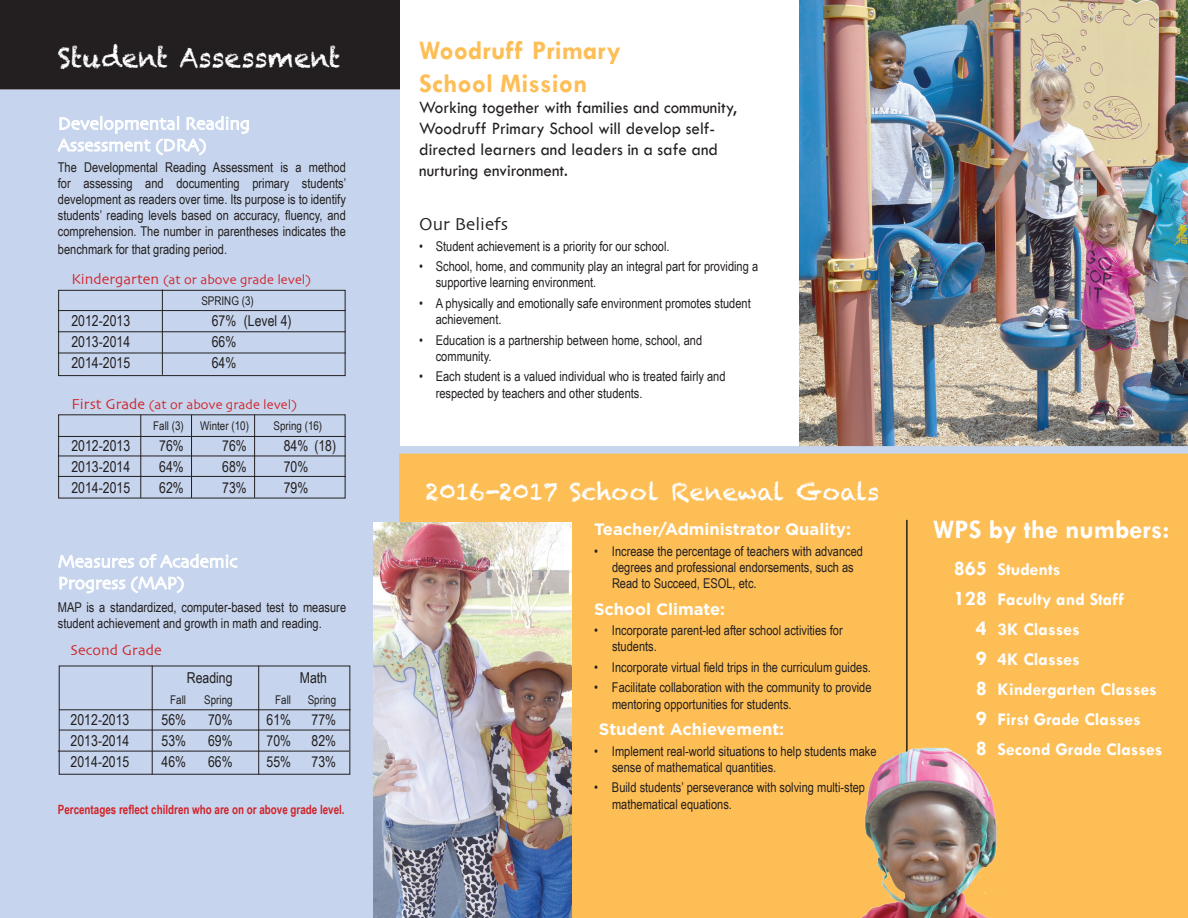
<style>
.page{position:relative;width:1188px;height:918px;background:#fff}
.page>*{position:absolute;margin:0;border:0;box-sizing:border-box;transform-origin:0 0}
.Subhead{font:700 27px/32.4px "Tw Cen";color:#fdbe56}
.Special{font:27px "Chalkduster";color:#fff;scale:.96 1}
.Subhead_2{font:700 27px "Tw Cen";color:#fff}
.Special-2{font:24px "Chalkduster";color:#fff}
.t1{font:18px/21px "Tw Cen";color:#231f20;scale:.95 1}
.Subhead_2-2{font:700 18px "Tw Cen";color:#fff}
.Subhead-2{font:18px "Skia";color:#231f20}
.Recognition_head{font:700 16.5px "Gotham";color:#fff}
.t2{font:15px "Arial Narrow";color:#231f20}
.Subhead_2-3{font:15px "Skia";color:#d1232a}
.Body{font:13.5px/16.2px "Arial Narrow";color:#231f20}
.Body_bullet{font:13.5px/16.2px "Arial Narrow";color:#231f20}
.Subhead_2-4{font:13.5px "Skia";color:#d1232a}
.Body-2{font:700 12.75px "Arial Narrow";color:#d1232a;scale:.94 1}
.t3{font:12px "Arial Narrow";color:#231f20}
.s1{font-size:15px}
.s2{font-size:21px}
</style>
<div class="page">
<div style="left:0;top:89px;width:400px;height:829px;background:#c6d5ed"></div>
<div style="left:0;top:0;width:400px;height:89px;background:#231f20"></div>
<div style="left:400px;top:450px;width:788px;height:468px;background:#fdbe56"></div>
<svg style="left:57px;top:116px;width:192px;height:47px;background:#d0dcf0"></svg>
<div style="left:58px;top:290px;width:288px;height:86px;border:1px solid #231f20"></div>
<hr style="left:58px;top:310px;width:288px;height:1px;background:#231f20">
<hr style="left:58px;top:331px;width:288px;height:1px;background:#231f20">
<hr style="left:58px;top:353px;width:288px;height:1px;background:#231f20">
<hr style="left:162px;top:289px;width:1px;height:86px;background:#231f20">
<hr style="left:58px;top:456px;width:288px;height:1px;background:#231f20">
<hr style="left:58px;top:476px;width:288px;height:1px;background:#231f20">
<hr style="left:254px;top:414px;width:1px;height:84px;background:#231f20">
<hr style="left:191px;top:415px;width:1px;height:83px;background:#231f20">
<hr style="left:140px;top:415px;width:1px;height:83px;background:#231f20">
<svg style="left:58px;top:540px;width:180px;height:60px;background:#cddaef"></svg>
<div style="left:59px;top:666px;width:291px;height:109px;border:1px solid #231f20"></div>
<hr style="left:59px;top:709px;width:292px;height:1px;background:#231f20">
<hr style="left:59px;top:730px;width:291px;height:1px;background:#231f20">
<hr style="left:58px;top:751px;width:291px;height:1px;background:#231f20">
<hr style="left:258px;top:666px;width:1px;height:109px;background:#231f20">
<hr style="left:152px;top:666px;width:1px;height:109px;background:#231f20">
<hr style="left:58px;top:436px;width:288px;height:1px;background:#231f20">
<hr style="left:906px;top:520px;width:2px;height:366px;background:#231f20">
<img style="left:374px;top:522px;width:198px;height:396px">
<img style="left:860px;top:735px;width:137px;height:183px">
<img style="left:799px;top:0;width:389px;height:446px">
<div style="left:374px;top:446px;width:814px;height:8px;background:#c6d5ed"></div>
<p class="Special" style="left:58px;top:42px;width:296px">Student Assessment</p>
<p class="Body" style="left:58px;top:158px;width:290px;text-align:justify">The Developmental Reading Assessment is a method for assessing and documenting primary students’ development as readers over time. Its purpose is to identify students’ reading levels based on accuracy, fluency, and comprehension. The number in parentheses indicates the</p>
<p class="Body" style="left:58px;top:241px;width:171px">benchmark for that grading period.</p>
<p class="Subhead_2-4" style="left:71px;top:271px;width:241px"><span class="s1">Kindergarten</span> (at or above grade level)</p>
<p class="t3" style="left:201px;top:291px;width:54px">SPRING (3)</p>
<p class="t2" style="left:71px;top:309px;width:60px">2012-2013</p>
<p class="t2" style="left:212px;top:309px;width:81px">67% (Level 4)</p>
<p class="t2" style="left:71px;top:330px;width:60px">2013-2014</p>
<p class="t2" style="left:212px;top:330px;width:26px">66%</p>
<p class="t2" style="left:71px;top:351px;width:60px">2014-2015</p>
<p class="t2" style="left:212px;top:351px;width:26px">64%</p>
<p class="Subhead_2-4" style="left:71px;top:396px;width:227px"><span class="s1">First Grade</span> (at or above grade level)</p>
<p class="t3" style="left:153px;top:417px;width:32px">Fall (3)</p>
<p class="t3" style="left:200px;top:417px;width:50px">Winter (10)</p>
<p class="t3" style="left:274px;top:417px;width:50px">Spring (16)</p>
<p class="t2" style="left:71px;top:434px;width:60px">2012-2013</p>
<p class="t2" style="left:159px;top:434px;width:26px">76%</p>
<p class="t2" style="left:222px;top:434px;width:26px">76%</p>
<p class="t2" style="left:284px;top:434px;width:54px">84% (18)</p>
<p class="t2" style="left:71px;top:455px;width:60px">2013-2014</p>
<p class="t2" style="left:159px;top:455px;width:26px">64%</p>
<p class="t2" style="left:222px;top:455px;width:26px">68%</p>
<p class="t2" style="left:284px;top:455px;width:26px">70%</p>
<p class="t2" style="left:71px;top:476px;width:60px">2014-2015</p>
<p class="t2" style="left:159px;top:476px;width:26px">62%</p>
<p class="t2" style="left:222px;top:476px;width:26px">73%</p>
<p class="t2" style="left:284px;top:476px;width:26px">79%</p>
<p class="Body" style="left:58px;top:598px;width:290px">MAP is a standardized, computer-based test to measure student achievement and growth in math and reading.</p>
<p class="Subhead_2-3" style="left:71px;top:642px;width:93px">Second Grade</p>
<p class="t2" style="left:187px;top:667px;width:47px">Reading</p>
<p class="t2" style="left:300px;top:667px;width:29px">Math</p>
<p class="t3" style="left:170px;top:691px;width:17px">Fall</p>
<p class="t3" style="left:204px;top:691px;width:30px">Spring</p>
<p class="t3" style="left:275px;top:691px;width:17px">Fall</p>
<p class="t3" style="left:308px;top:691px;width:30px">Spring</p>
<p class="t2" style="left:71px;top:709px;width:60px">2012-2013</p>
<p class="t2" style="left:162px;top:709px;width:26px">56%</p>
<p class="t2" style="left:208px;top:709px;width:26px">70%</p>
<p class="t2" style="left:267px;top:709px;width:26px">61%</p>
<p class="t2" style="left:312px;top:709px;width:26px">77%</p>
<p class="t2" style="left:71px;top:730px;width:60px">2013-2014</p>
<p class="t2" style="left:162px;top:730px;width:26px">53%</p>
<p class="t2" style="left:208px;top:730px;width:26px">69%</p>
<p class="t2" style="left:267px;top:730px;width:26px">70%</p>
<p class="t2" style="left:312px;top:730px;width:26px">82%</p>
<p class="t2" style="left:71px;top:751px;width:60px">2014-2015</p>
<p class="t2" style="left:162px;top:751px;width:26px">46%</p>
<p class="t2" style="left:208px;top:751px;width:26px">66%</p>
<p class="t2" style="left:267px;top:751px;width:26px">55%</p>
<p class="t2" style="left:312px;top:751px;width:26px">73%</p>
<p class="Body-2" style="left:58px;top:799px;width:307px">Percentages reflect children who are on or above grade level.</p>
<p class="Subhead" style="left:419px;top:34px;width:203px">Woodruff Primary<br>School Mission</p>
<p class="t1" style="left:419px;top:96px;width:336px">Working together with families and community, Woodruff Primary School will develop self&shy;directed learners and leaders in a safe and nurturing environment.</p>
<p class="Subhead-2" style="left:419px;top:213px;width:90px">Our Beliefs</p>
<p class="Body" style="left:419px;top:237px;width:252px">• Student achievement is a priority for our school.</p>
<p class="Body" style="left:436px;top:258px;width:324px;text-indent:-16px">• School, home, and community play an integral part for providing a supportive learning environment.</p>
<p class="Body" style="left:436px;top:295px;width:317px;text-indent:-16px">• A physically and emotionally safe environment promotes student achievement.</p>
<p class="Body" style="left:436px;top:331px;width:268px;text-indent:-16px">• Education is a partnership between home, school, and community.</p>
<p class="Body" style="left:436px;top:368px;width:291px;text-indent:-16px">• Each student is a valued individual who is treated fairly and respected by teachers and other students.</p>
<p class="Special-2" style="left:426px;top:477px;width:455px">2016-2017 School Renewal Goals</p>
<p class="Recognition_head" style="left:594px;top:518px;width:258px">Teacher/Administrator Quality:</p>
<p class="Body_bullet" style="left:612px;top:542px;width:253px;text-indent:-18px">• Increase the percentage of teachers with advanced degrees and professional endorsements, such as<br>Read to Succeed, ESOL, etc.</p>
<p class="Recognition_head" style="left:594px;top:598px;width:133px">School Climate:</p>
<p class="Body_bullet" style="left:612px;top:622px;width:232px;text-indent:-18px">• Incorporate parent-led after school activities for students.</p>
<p class="Body_bullet" style="left:594px;top:659px;width:279px">• Incorporate virtual field trips in the curriculum guides.</p>
<p class="Body_bullet" style="left:612px;top:679px;width:261px;text-indent:-18px">• Facilitate collaboration with the community to provide mentoring opportunities for students.</p>
<p class="Recognition_head" style="left:599px;top:718px;width:187px">Student Achievement:</p>
<p class="Body_bullet" style="left:612px;top:742px;width:266px;text-indent:-18px">• Implement real-world situations to help students make sense of mathematical quantities.</p>
<p class="Body_bullet" style="left:612px;top:779px;width:255px;text-indent:-18px">• Build students’ perseverance with solving multi-step mathematical equations.</p>
<p class="Subhead_2" style="left:933px;top:514px;width:238px">WPS by the numbers:</p>
<p class="Subhead_2-2" style="left:954px;top:559px;width:108px"><span class="s2">865</span> Students</p>
<p class="Subhead_2-2" style="left:954px;top:589px;width:172px"><span class="s2">128</span> Faculty and Staff</p>
<p class="Subhead_2-2" style="left:976px;top:619px;width:105px"><span class="s2">4</span> 3K Classes</p>
<p class="Subhead_2-2" style="left:976px;top:649px;width:105px"><span class="s2">9</span> 4K Classes</p>
<p class="Subhead_2-2" style="left:976px;top:679px;width:183px"><span class="s2">8</span> Kindergarten Classes</p>
<p class="Subhead_2-2" style="left:976px;top:709px;width:166px"><span class="s2">9</span> First Grade Classes</p>
<p class="Subhead_2-2" style="left:976px;top:739px;width:188px"><span class="s2">8</span> Second Grade Classes</p>
</div>
